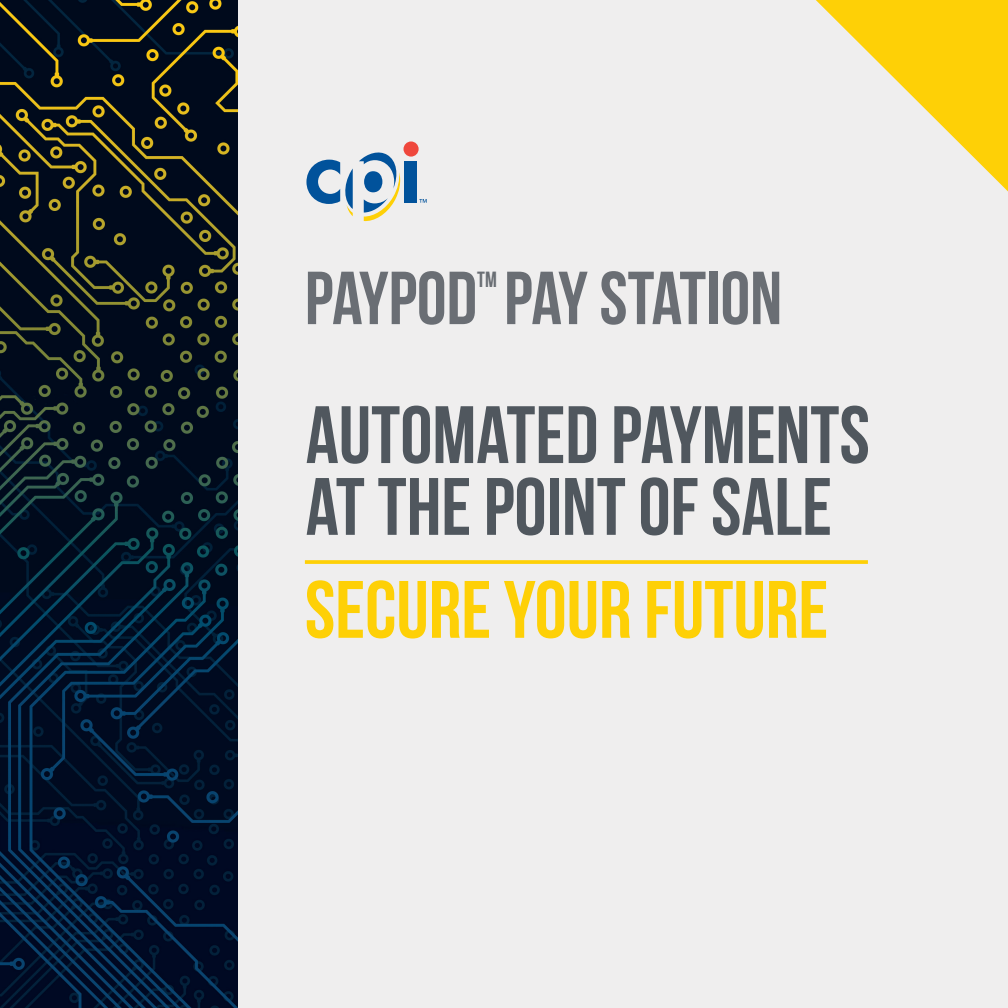
<style>
.page{position:relative;width:1008px;height:1008px;background:#efeeee}
.page>*{position:absolute;margin:0;border:0;box-sizing:border-box;transform-origin:0 0}
.t1{font:81.2px/71.8px "Bebas Neue";color:#50575e}
.t2{font:81.2px "Bebas Neue";color:#fed006}
.t3{font:74.9px "Bebas Neue";color:#6a6e74}
.t4{font:21.88px "Bebas Neue";color:#6a6e74}
</style>
<div class="page">
<svg style="left:816px;top:0;width:192px;height:191px"></svg>
<svg style="left:305px;top:560px;width:563px;height:4px"></svg>
<div style="left:404px;top:141px;width:15px;height:16px;background:#ef473c;border-radius:50%"></div>
<div style="left:405px;top:161px;width:12px;height:42px;background:#01529b"></div>
<svg style="left:419px;top:199px;width:8px;height:4px"></svg>
<svg style="left:306px;top:160px;width:47px;height:56px"></svg>
<svg style="left:359px;top:152px;width:42px;height:70px"></svg>
<img style="left:0;top:0;width:237px;height:1008px">
<p class="t3" style="left:305px;top:257px;width:479px">PAYPOD PAY STATION</p>
<p class="t4" style="left:477px;top:267px;width:21px">TM</p>
<p class="t1" style="left:306px;top:399px;width:566px">AUTOMATED PAYMENTS<br>AT THE POINT OF SALE</p>
<p class="t2" style="left:305px;top:565px;width:525px">SECURE YOUR FUTURE</p>
</div>
